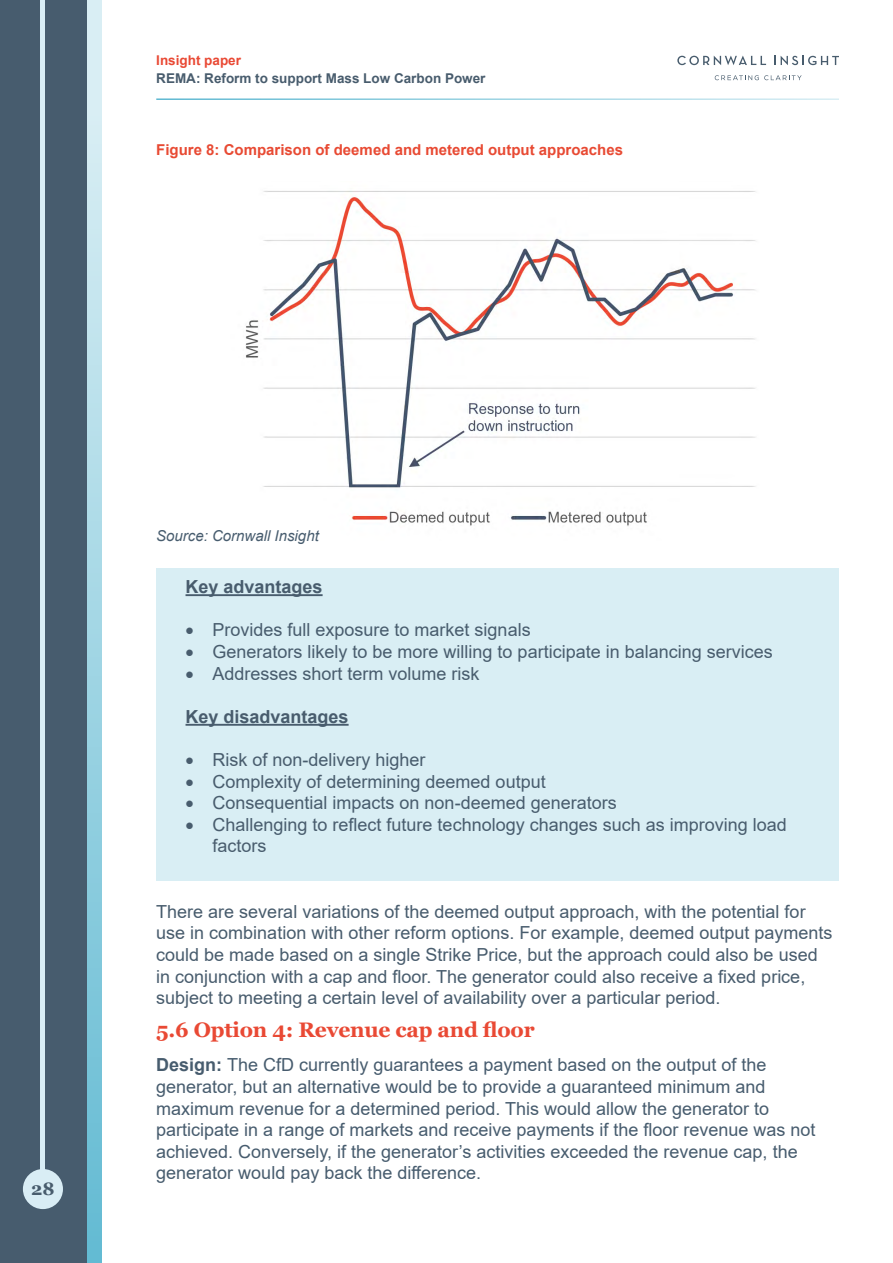
<style>
.page{position:relative;width:893px;height:1263px;background:#fff}
.page>*{position:absolute;margin:0;border:0;box-sizing:border-box;transform-origin:0 0}
.t1{font:700 21px "Georgia";letter-spacing:-.01em;color:#e94934}
.t2{font:18px/21.6px "Arial";color:#485c6d}
.t3{font:18px/21.6px "Arial";color:#475c6e}
.t4{font:700 18px "Arial";color:#485c6d}
.t5{font:700 18px "Georgia";color:#485c6d}
.t6{font:700 15px "Arial";color:#e84a33}
.t7{font:italic 15px "Arial";color:#475c6e}
.t8{font:700 13.5px "Arial";color:#485c6d}
.t9{font:700 13.5px "Arial";color:#e94934}
.s1{font-weight:700}
</style>
<div class="page">
<div style="left:0;top:0;width:98px;height:1263px;background:#475c6e"></div>
<hr style="left:41px;top:0;width:4px;height:1206px;background:#d9edf5">
<div style="left:23px;top:1169px;width:40px;height:40px;background:#d9edf5;border-radius:50%"></div>
<svg style="left:677px;top:56px;width:89px;height:9px"></svg>
<svg style="left:774px;top:56px;width:65px;height:9px"></svg>
<svg style="left:715px;top:75px;width:87px;height:5px"></svg>
<svg style="left:88px;top:0;width:14px;height:1263px"></svg>
<div style="left:156px;top:568px;width:683px;height:312px;background:#d9eef4"></div>
<hr style="left:186px;top:594px;width:137px;height:2px;background:#485c6d">
<hr style="left:186px;top:724px;width:163px;height:2px;background:#485c6d">
<img style="left:245px;top:190px;width:511px;height:336px">
<p class="t9" style="left:156px;top:51px;width:86px">Insight paper</p>
<p class="t8" style="left:156px;top:69px;width:331px">REMA: Reform to support Mass Low Carbon Power</p>
<p class="t6" style="left:156px;top:139px;width:468px">Figure 8: Comparison of deemed and metered output approaches</p>
<p class="t5" style="left:31px;top:1177px;width:25px">28</p>
<p class="t7" style="left:156px;top:525px;width:164px">Source: Cornwall Insight</p>
<p class="t4" style="left:186px;top:574px;width:139px">Key advantages</p>
<p class="t2" style="left:186px;top:619px;width:347px">• Provides full exposure to market signals</p>
<p class="t2" style="left:186px;top:641px;width:589px">• Generators likely to be more willing to participate in balancing services</p>
<p class="t2" style="left:186px;top:662px;width:296px">• Addresses short term volume risk</p>
<p class="t4" style="left:186px;top:704px;width:165px">Key disadvantages</p>
<p class="t2" style="left:186px;top:749px;width:242px">• Risk of non-delivery higher</p>
<p class="t2" style="left:186px;top:770px;width:362px">• Complexity of determining deemed output</p>
<p class="t2" style="left:186px;top:792px;width:433px">• Consequential impacts on non-deemed generators</p>
<p class="t2" style="left:213px;top:814px;width:576px;text-indent:-27px">• Challenging to reflect future technology changes such as improving load factors</p>
<p class="t2" style="left:156px;top:900px;width:678px">There are several variations of the deemed output approach, with the potential for use in combination with other reform options. For example, deemed output payments could be made based on a single Strike Price, but the approach could also be used in conjunction with a cap and floor. The generator could also receive a fixed price, subject to meeting a certain level of availability over a particular period.</p>
<p class="t1" style="left:156px;top:1016px;width:380px">5.6 Option 4: Revenue cap and floor</p>
<p class="t3" style="left:156px;top:1054px;width:661px"><span class="s1">Design:</span> The CfD currently guarantees a payment based on the output of the generator, but an alternative would be to provide a guaranteed minimum and maximum revenue for a determined period. This would allow the generator to participate in a range of markets and receive payments if the floor revenue was not achieved. Conversely, if the generator’s activities exceeded the revenue cap, the generator would pay back the difference.</p>
</div>
